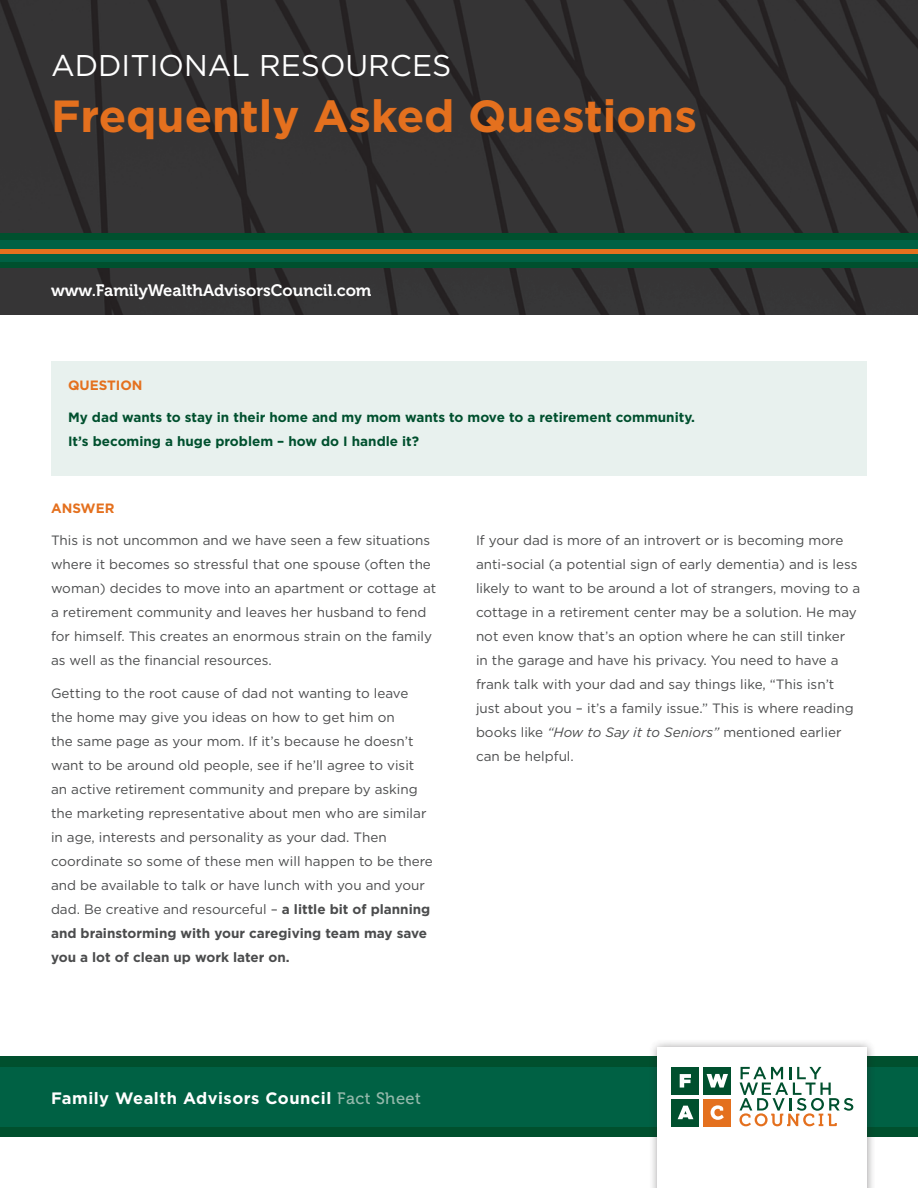
<style>
.page{position:relative;width:918px;height:1188px;background:#fff}
.page>*{position:absolute;margin:0;border:0;box-sizing:border-box;transform-origin:0 0}
.t1{font:700 45px "Gotham HTF";color:#e4701e}
.t2{font:30px "Gotham HTF";color:#fff}
.t3{font:700 16.5px "Gotham HTF";letter-spacing:.03em;color:#fff}
.t4{font:16.5px "Museo 700";color:#fff}
.t5{font:13.5px/24px "Gotham HTF";color:#4b4c4d}
.t6{font:700 13.5px/24px "Gotham HTF";color:#00502e}
.t7{font:700 13.5px "Gotham HTF";color:#e4701e}
.s1{font-weight:700}
.s2{font-style:italic}
.s3{font-family:"Museo 500";font-weight:400;color:#94b9ab}
</style>
<div class="page">
<img style="left:0;top:0;width:918px;height:315px">
<div style="left:0;top:234px;width:918px;height:34px;background:#00502e"></div>
<div style="left:0;top:1056px;width:918px;height:81px;background:#00502e"></div>
<div style="left:0;top:1067px;width:918px;height:59px;background:#006144"></div>
<div style="left:51px;top:361px;width:816px;height:115px;background:#e8f1ee"></div>
<div style="left:649px;top:1039px;width:227px;height:149px;background:#231f20;opacity:.45"></div>
<div style="left:658px;top:1048px;width:209px;height:140px;background:#fff"></div>
<svg style="left:739px;top:1067px;width:114px;height:59px"></svg>
<div style="left:672px;top:1067px;width:27px;height:27px;background:#00502e"></div>
<svg style="left:680px;top:1074px;width:11px;height:14px"></svg>
<div style="left:704px;top:1067px;width:27px;height:27px;background:#00502e"></div>
<svg style="left:707px;top:1074px;width:21px;height:14px"></svg>
<div style="left:672px;top:1099px;width:27px;height:27px;background:#00502e"></div>
<svg style="left:678px;top:1106px;width:15px;height:13px"></svg>
<div style="left:704px;top:1099px;width:27px;height:27px;background:#e4701e"></div>
<svg style="left:711px;top:1105px;width:13px;height:15px"></svg>
<div style="left:0;top:241px;width:918px;height:21px;background:#006144"></div>
<hr style="left:0;top:249px;width:918px;height:4px;background:#e4701e">
<h2 class="t2" style="left:51px;top:49px;width:402px">ADDITIONAL RESOURCES</h2>
<h1 class="t1" style="left:51px;top:90px;width:647px">Frequently Asked Questions</h1>
<p class="t4" style="left:51px;top:281px;width:322px">www.FamilyWealthAdvisorsCouncil.com</p>
<p class="t7" style="left:68px;top:377px;width:76px">QUESTION</p>
<p class="t6" style="left:68px;top:405px;width:629px">My dad wants to stay in their home and my mom wants to move to a retirement community.<br>It’s becoming a huge problem – how do I handle it?</p>
<p class="t7" style="left:51px;top:500px;width:65px">ANSWER</p>
<p class="t5" style="left:51px;top:528px;width:387px">This is not uncommon and we have seen a few situations where it becomes so stressful that one spouse (often the woman) decides to move into an apartment or cottage at a retirement community and leaves her husband to fend for himself. This creates an enormous strain on the family as well as the financial resources.</p>
<p class="t5" style="left:51px;top:681px;width:383px">Getting to the root cause of dad not wanting to leave the home may give you ideas on how to get him on<br>the same page as your mom. If it’s because he doesn’t want to be around old people, see if he’ll agree to visit an active retirement community and prepare by asking the marketing representative about men who are similar in age, interests and personality as your dad. Then coordinate so some of these men will happen to be there and be available to talk or have lunch with you and your dad. Be creative and resourceful – <span class="s1">a little bit of planning and brainstorming with your caregiving team may save you a lot of clean up work later on.</span></p>
<p class="t5" style="left:476px;top:528px;width:386px">If your dad is more of an introvert or is becoming more anti-social (a potential sign of early dementia) and is less likely to want to be around a lot of strangers, moving to a cottage in a retirement center may be a solution. He may not even know that’s an option where he can still tinker in the garage and have his privacy. You need to have a frank talk with your dad and say things like, “This isn’t just about you – it’s a family issue.” This is where reading books like <span class="s2">“How to Say it to Seniors”</span> mentioned earlier can be helpful.</p>
<p class="t3" style="left:51px;top:1088px;width:372px">Family Wealth Advisors Council <span class="s3">Fact Sheet</span></p>
</div>
